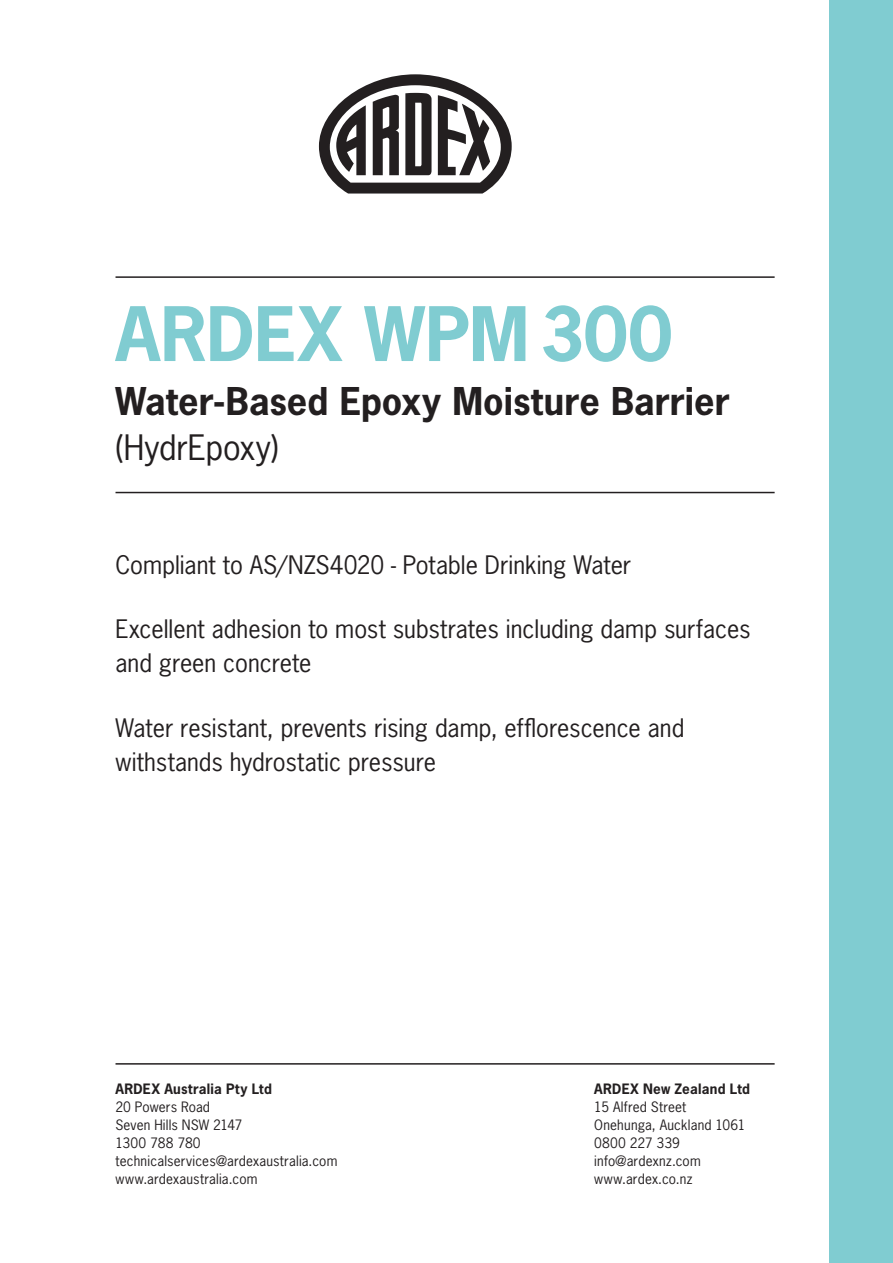
<style>
.page{position:relative;width:893px;height:1263px;background:#fff}
.page>*{position:absolute;margin:0;border:0;box-sizing:border-box;transform-origin:0 0}
.t1{font:700 70.5px "News Gothic Std";color:#80ccd1}
.t2{font:700 36px "News Gothic Std";color:#231f20}
.t3{font:33px "News Gothic Std";color:#231f20}
.t4{font:24px/34.5px "News Gothic Std";color:#231f20}
.t5{font:13.5px "News Gothic Std";letter-spacing:.01em;color:#231f20}
.t6{font:700 13.5px "News Gothic Std";letter-spacing:.02em;color:#231f20}
</style>
<div class="page">
<svg style="left:319px;top:74px;width:193px;height:120px"></svg>
<hr style="left:116px;top:276px;width:659px;height:2px;background:#231f20">
<hr style="left:116px;top:492px;width:659px;height:1px;background:#231f20">
<hr style="left:116px;top:1063px;width:659px;height:1px;background:#231f20">
<div style="left:829px;top:0;width:64px;height:1263px;background:#80ccd1"></div>
<p class="t1" style="left:116px;top:288px;width:558px">ARDEX WPM 300</p>
<p class="t2" style="left:116px;top:377px;width:616px">Water-Based Epoxy Moisture Barrier</p>
<p class="t3" style="left:116px;top:426px;width:165px">(HydrEpoxy)</p>
<p class="t4" style="left:116px;top:547px;width:517px">Compliant to AS/NZS4020 - Potable Drinking Water</p>
<p class="t4" style="left:116px;top:611px;width:637px">Excellent adhesion to most substrates including damp surfaces and green concrete</p>
<p class="t4" style="left:116px;top:710px;width:570px">Water resistant, prevents rising damp, efflorescence and withstands hydrostatic pressure</p>
<p class="t6" style="left:116px;top:1080px;width:158px">ARDEX Australia Pty Ltd</p>
<p class="t5" style="left:116px;top:1098px;width:96px">20 Powers Road</p>
<p class="t5" style="left:116px;top:1116px;width:128px">Seven Hills NSW 2147</p>
<p class="t5" style="left:116px;top:1134px;width:87px">1300 788 780</p>
<p class="t5" style="left:116px;top:1152px;width:223px">technicalservices@ardexaustralia.com</p>
<p class="t5" style="left:116px;top:1170px;width:144px">www.ardexaustralia.com</p>
<p class="t6" style="left:594px;top:1080px;width:157px">ARDEX New Zealand Ltd</p>
<p class="t5" style="left:594px;top:1098px;width:94px">15 Alfred Street</p>
<p class="t5" style="left:594px;top:1116px;width:153px">Onehunga, Auckland 1061</p>
<p class="t5" style="left:594px;top:1134px;width:87px">0800 227 339</p>
<p class="t5" style="left:594px;top:1152px;width:108px">info@ardexnz.com</p>
<p class="t5" style="left:594px;top:1170px;width:100px">www.ardex.co.nz</p>
</div>
